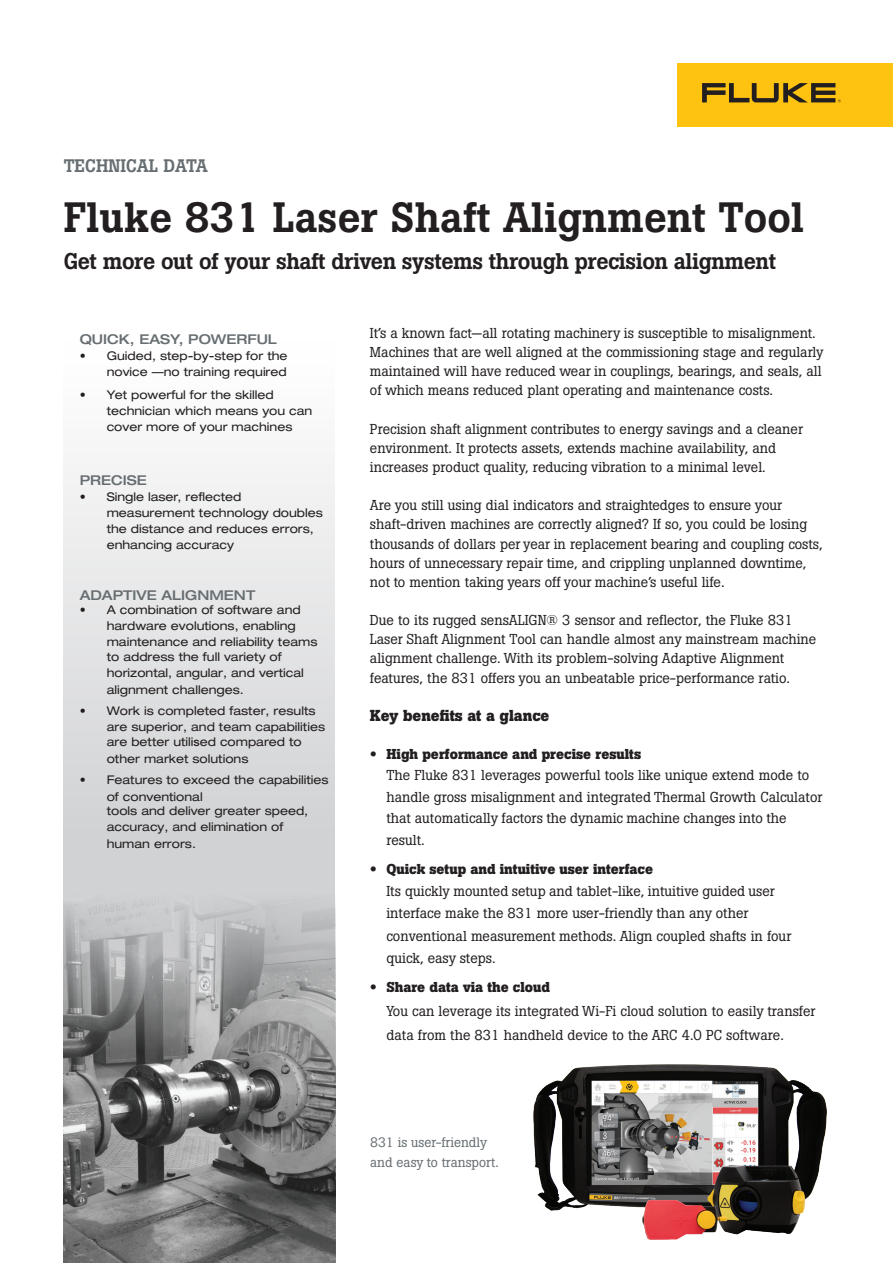
<style>
.page{position:relative;width:893px;height:1263px;background:#fff}
.page>*{position:absolute;margin:0;border:0;box-sizing:border-box;transform-origin:0 0}
.t1{font:500 42px "Boton Pro";color:#231f20}
.t2{font:500 22.5px "Boton Pro";letter-spacing:-.02em;color:#231f20}
.t3{font:500 18px "Boton Pro";color:#676e72}
.t4{font:700 15.75px "Boton Pro";color:#231f20}
.t5{font:14.25px/19.2px "Boton Pro";color:#231f20}
.t6{font:500 expanded 13.5px "Helvetica Neue LT Pro";color:#676e72}
.t7{font:13.5px/19.2px "Boton Pro";color:#676e72}
.t8{font:expanded 12px/15.9px "Helvetica Neue LT Pro";color:#231f20}
.s1{font-weight:500;font-stretch:normal}
.s2{font-family:"Helvetica Neue LT Pro";font-weight:100;font-stretch:expanded}
.s3{font-weight:700}
</style>
<div class="page">
<svg style="left:64px;top:460px;width:271px;height:433px;background:#e0e0e2"></svg>
<img style="left:64px;top:893px;width:272px;height:370px">
<img style="left:533px;top:1064px;width:294px;height:176px">
<div style="left:677px;top:64px;width:216px;height:63px;background:#fec210"></div>
<svg style="left:702px;top:83px;width:139px;height:19px"></svg>
<p class="t3" style="left:64px;top:154px;width:145px">TECHNICAL DATA</p>
<h1 class="t1" style="left:64px;top:190px;width:742px">Fluke 831 Laser Shaft Alignment Tool</h1>
<h2 class="t2" style="left:64px;top:247px;width:714px">Get more out of your shaft driven systems through precision alignment</h2>
<p class="t6" style="left:80px;top:331px;width:199px">QUICK, EASY, POWERFUL</p>
<p class="t8" style="left:80px;top:348px;width:209px;text-align:right">• Guided, step-by-step for the novice —no training required</p>
<p class="t8" style="left:107px;top:386px;width:207px;text-indent:-27px">• Yet powerful for the skilled technician which means you can cover more of your machines</p>
<p class="t6" style="left:80px;top:471px;width:69px">PRECISE</p>
<p class="t8" style="left:107px;top:488px;width:218px;text-indent:-27px">• Single laser, reflected measurement technology doubles the distance and reduces errors, enhancing accuracy</p>
<p class="t6" style="left:80px;top:586px;width:177px">ADAPTIVE ALIGNMENT</p>
<p class="t8" style="left:107px;top:602px;width:212px;text-indent:-27px">• A combination of software and hardware evolutions, enabling maintenance and reliability teams to address the full variety of horizontal, angular, and vertical</p>
<p class="t8" style="left:107px;top:681px;width:139px">alignment challenges.</p>
<p class="t8" style="left:107px;top:703px;width:220px;text-indent:-27px">• Work is completed faster, results are superior, and team capabilities are better utili<span class="s1">s</span>ed compared to</p>
<p class="t8" style="left:107px;top:750px;width:143px">other market solutions</p>
<p class="t8" style="left:107px;top:771px;width:223px;line-height:16.8px;text-indent:-27px">• Features to exceed the capabilities of conventional</p>
<p class="t8" style="left:107px;top:803px;width:203px">tools and deliver greater speed, accuracy, and elimination of</p>
<p class="t8" style="left:107px;top:835px;width:91px">human errors.</p>
<p class="t5" style="left:370px;top:323px;width:455px">It’s a known fact—all rotating machinery is susceptible to misalignment.<br>Machines that are well aligned at the commissioning stage and regularly maintained will have reduced wear in couplings, bearings, and seals, all of which means reduced plant operating and maintenance costs.</p>
<p class="t5" style="left:370px;top:419px;width:435px">Precision shaft alignment contributes to energy savings and a cleaner environment. It protects assets, extends machine availability, and increases product quality, reducing vibration to a minimal level.</p>
<p class="t5" style="left:370px;top:496px;width:454px">Are you still using dial indicators and straightedges to ensure your shaft-driven machines are correctly aligned? If so, you could be losing thousands of dollars per year in replacement bearing and coupling costs, hours of unnecessary repair time, and crippling unplanned downtime, not to mention taking years off your machine’s useful life.</p>
<p class="t5" style="left:370px;top:610px;width:448px">Due to its rugged sensALIGN® 3 sensor and reflector, the Fluke 831<br>Laser Shaft Alignment Tool can handle almost any mainstream machine alignment challenge. With its problem-solving Adaptive Alignment features, the 831 offers you an unbeatable price-performance ratio.</p>
<p class="t4" style="left:370px;top:705px;width:181px">Key benefits at a glance</p>
<p class="t5" style="left:386px;top:743px;width:438px;line-height:21.6px;text-indent:-17px"><span class="s2">•</span> <span class="s3">High performance and precise results<br></span>The Fluke 831 leverages powerful tools like unique extend mode to handle gross misalignment and integrated Thermal Growth Calculator that automatically factors the dynamic machine changes into the result.</p>
<p class="t5" style="left:386px;top:858px;width:406px;line-height:22.4px;text-indent:-17px"><span class="s2">•</span> <span class="s3">Quick setup and intuitive user interface<br></span>Its quickly mounted setup and tablet-like, intuitive guided user interface make the 831 more user-friendly than any other conventional measurement methods. Align coupled shafts in four quick, easy steps.</p>
<p class="t5" style="left:386px;top:975px;width:431px;line-height:23.9px;text-indent:-17px"><span class="s2">•</span> <span class="s3">Share data via the cloud<br></span>You can leverage its integrated Wi-Fi cloud solution to easily transfer data from the 831 handheld device to the ARC 4.0 PC software.</p>
<p class="t7" style="left:370px;top:1133px;width:130px">831 is user-friendly and easy to transport.</p>
</div>
